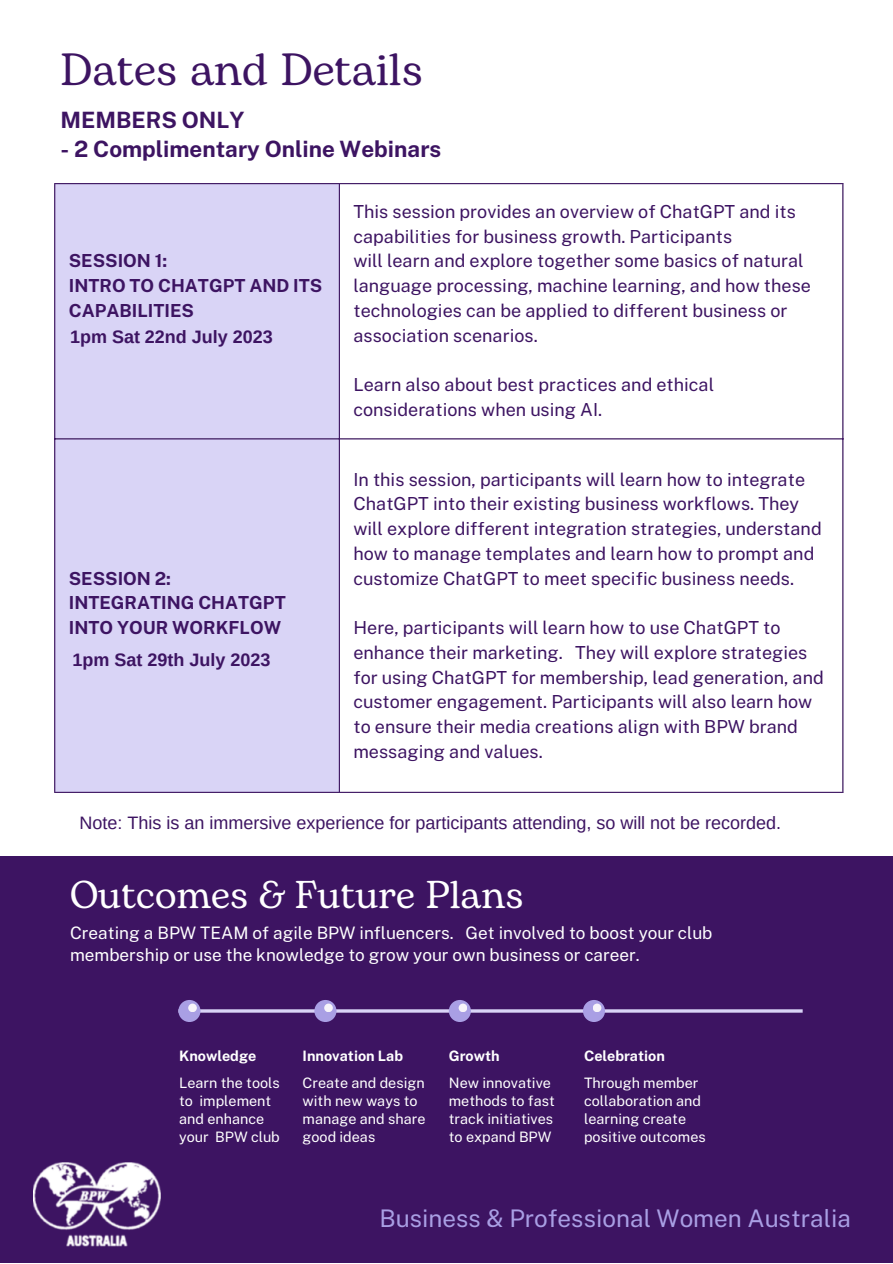
<style>
.page{position:relative;width:893px;height:1264px;background:#fff}
.page>*{position:absolute;margin:0;border:0;box-sizing:border-box;transform-origin:0 0}
.t1{font:45px "Bogart";color:#3d1462}
.t2{font:38.7px "Bogart";color:#fff}
.t3{font:24.3px "Public Sans";color:#a99fe4}
.t4{font:700 22.5px "Public Sans";color:#3d1462}
.t5{font:18px/24.8px "Public Sans";color:#3d1462}
.t6{font:700 18px/24.8px "Public Sans";color:#3d1462}
.t7{font:18px "Arimo";color:#3d1462}
.t8{font:700 18px "Arimo";color:#3d1462}
.t9{font:17.1px/21.8px "Public Sans";color:#fff}
.t10{font:14.4px/18px "Public Sans";color:#fff}
.t11{font:700 14.4px "Public Sans";color:#fff}
</style>
<div class="page">
<div style="left:55px;top:184px;width:284px;height:607px;background:#d9d4f6"></div>
<hr style="left:54px;top:184px;width:1px;height:607px;background:#3d1462">
<hr style="left:339px;top:184px;width:1px;height:607px;background:#3d1462">
<hr style="left:842px;top:184px;width:1px;height:607px;background:#3d1462">
<hr style="left:54px;top:183px;width:789px;height:1px;background:#3d1462">
<hr style="left:54px;top:438px;width:789px;height:1px;background:#3d1462">
<hr style="left:54px;top:791px;width:789px;height:2px;background:#3d1462">
<div style="left:0;top:856px;width:892px;height:406px;background:#3d1462"></div>
<hr style="left:178px;top:1009px;width:624px;height:3px;background:#d9d4f6">
<div style="left:178px;top:999px;width:22px;height:23px;background:#a99fe4;border-radius:50%"></div>
<div style="left:188px;top:1003px;width:9px;height:9px;background:#f7f4fa;border-radius:50%"></div>
<div style="left:314px;top:999px;width:22px;height:23px;background:#a99fe4;border-radius:50%"></div>
<div style="left:324px;top:1003px;width:9px;height:9px;background:#f7f4fa;border-radius:50%"></div>
<div style="left:449px;top:999px;width:22px;height:23px;background:#a99fe4;border-radius:50%"></div>
<div style="left:458px;top:1003px;width:9px;height:9px;background:#f7f4fa;border-radius:50%"></div>
<div style="left:583px;top:999px;width:22px;height:23px;background:#a99fe4;border-radius:50%"></div>
<div style="left:592px;top:1003px;width:9px;height:9px;background:#f7f4fa;border-radius:50%"></div>
<img style="left:34px;top:1162px;width:127px;height:84px">
<p class="t1" style="left:61px;top:37px;width:363px">Dates and Details</p>
<p class="t4" style="left:61px;top:107px;width:185px">MEMBERS ONLY</p>
<p class="t4" style="left:61px;top:136px;width:382px">- 2 Complimentary Online Webinars</p>
<p class="t6" style="left:69px;top:248px;width:100px">SESSION 1:</p>
<p class="t6" style="left:69px;top:273px;width:255px">INTRO TO CHATGPT AND ITS<br>CAPABILITIES</p>
<p class="t8" style="left:70px;top:327px;width:204px">1pm Sat 22nd July 2023</p>
<p class="t6" style="left:69px;top:565px;width:104px">SESSION 2:</p>
<p class="t6" style="left:69px;top:590px;width:218px">INTEGRATING CHATGPT<br>INTO YOUR WORKFLOW</p>
<p class="t8" style="left:72px;top:650px;width:199px">1pm Sat 29th July 2023</p>
<p class="t5" style="left:353px;top:199px;width:444px">This session provides an overview of ChatGPT and its capabilities for business growth. Participants</p>
<p class="t5" style="left:353px;top:248px;width:459px">will learn and explore together some basics of natural language processing, machine learning, and how these technologies can be applied to different business or association scenarios.</p>
<p class="t5" style="left:353px;top:372px;width:362px">Learn also about best practices and ethical considerations when using AI.</p>
<p class="t5" style="left:353px;top:466px;width:469px">In this session, participants will learn how to integrate ChatGPT into their existing business workflows. They will explore different integration strategies, understand how to manage templates and learn how to prompt and customize ChatGPT to meet specific business needs.</p>
<p class="t5" style="left:353px;top:615px;width:472px">Here, participants will learn how to use ChatGPT to enhance their marketing. They will explore strategies for using ChatGPT for membership, lead generation, and customer engagement. Participants will also learn how to ensure their media creations align with BPW brand messaging and values.</p>
<p class="t7" style="left:80px;top:813px;width:703px">Note: This is an immersive experience for participants attending, so will not be recorded.</p>
<p class="t2" style="left:70px;top:866px;width:455px">Outcomes &amp; Future Plans</p>
<p class="t9" style="left:70px;top:921px;width:643px">Creating a BPW TEAM of agile BPW influencers. Get involved to boost your club membership or use the knowledge to grow your own business or career.</p>
<p class="t11" style="left:179px;top:1047px;width:79px">Knowledge</p>
<p class="t10" style="left:179px;top:1074px;width:102px">Learn the tools to implement and enhance your BPW club</p>
<p class="t11" style="left:302px;top:1047px;width:102px">Innovation Lab</p>
<p class="t10" style="left:302px;top:1074px;width:124px">Create and design with new ways to manage and share good ideas</p>
<p class="t11" style="left:449px;top:1047px;width:52px">Growth</p>
<p class="t10" style="left:449px;top:1074px;width:108px">New innovative methods to fast track initiatives to expand BPW</p>
<p class="t11" style="left:584px;top:1047px;width:82px">Celebration</p>
<p class="t10" style="left:584px;top:1074px;width:123px">Through member collaboration and learning create positive outcomes</p>
<p class="t3" style="left:379px;top:1203px;width:473px">Business &amp; Professional Women Australia</p>
</div>
